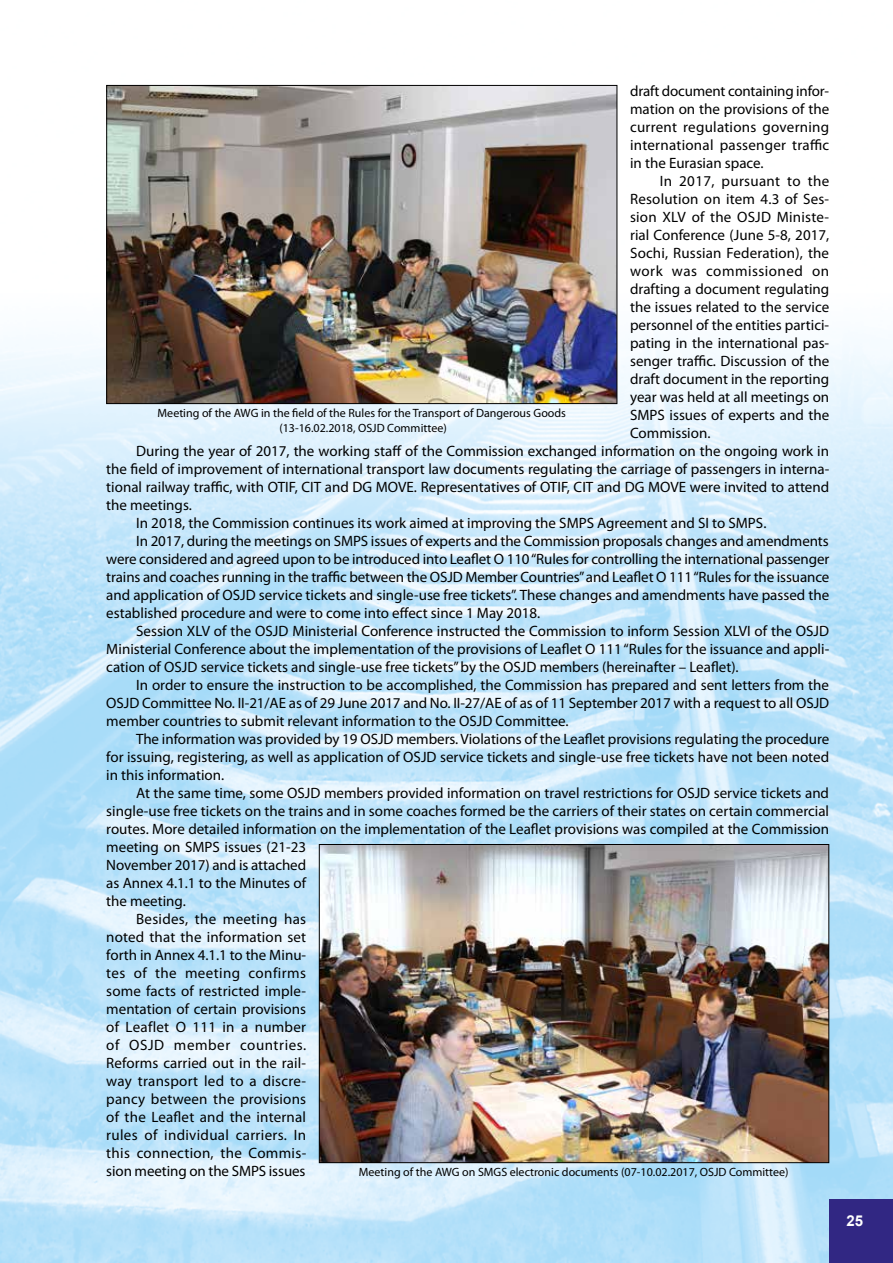
<style>
.page{position:relative;width:893px;height:1263px;background:#fff}
.page>*{position:absolute;margin:0;border:0;box-sizing:border-box;transform-origin:0 0}
.t1{font:15px/18px "Myriad Pro";color:#000;text-align:justify}
.t2{font:15px "Myriad Pro";letter-spacing:.02em;color:#000}
.t3{font:15px "Myriad Pro";letter-spacing:.035em;color:#000}
.t4{font:15px "Myriad Pro";letter-spacing:.03em;color:#000}
.t5{font:700 15px "Arial";color:#fff}
.t6{font:12px/14.4px "Myriad Pro";color:#000;text-align:center}
</style>
<div class="page">
<img style="left:0;top:84px;width:893px;height:1179px">
<div style="left:829px;top:1199px;width:64px;height:64px;background:#312783"></div>
<img style="left:108px;top:87px;width:507px;height:315px">
<div style="left:106px;top:85px;width:511px;height:319px;border:1px solid #000"></div>
<img style="left:321px;top:846px;width:506px;height:315px">
<div style="left:319px;top:844px;width:510px;height:319px;border:1px solid #000"></div>
<p class="t1" style="left:630px;top:82px;width:201px">draft document containing infor&shy;mation on the provisions of the current regulations governing international passenger traffic in the Eurasian space.</p>
<p class="t2" style="left:660px;top:172px;width:171px">In 2017, pursuant to the</p>
<p class="t1" style="left:630px;top:190px;width:201px">Resolution on item 4.3 of Ses-</p>
<p class="t1" style="left:630px;top:208px;width:201px">sion XLV of the OSJD Ministe-</p>
<p class="t1" style="left:630px;top:226px;width:201px">rial Conference (June 5-8, 2017,</p>
<p class="t1" style="left:630px;top:244px;width:201px">Sochi, Russian Federation), the</p>
<p class="t3" style="left:630px;top:262px;width:201px">work was commissioned on</p>
<p class="t1" style="left:630px;top:280px;width:201px">drafting a document regulating</p>
<p class="t1" style="left:630px;top:298px;width:201px">the issues related to the service</p>
<p class="t1" style="left:630px;top:316px;width:201px">personnel of the entities partici-</p>
<p class="t1" style="left:630px;top:334px;width:201px">pating in the international pas-</p>
<p class="t1" style="left:630px;top:352px;width:201px">senger traffic. Discussion of the</p>
<p class="t1" style="left:630px;top:370px;width:201px">draft document in the reporting</p>
<p class="t1" style="left:630px;top:388px;width:201px">year was held at all meetings on</p>
<p class="t1" style="left:630px;top:406px;width:201px">SMPS issues of experts and the</p>
<p class="t1" style="left:630px;top:424px;width:82px">Commission.</p>
<p class="t1" style="left:136px;top:442px;width:694px">During the year of 2017, the working staff of the Commission exchanged information on the ongoing work in</p>
<p class="t1" style="left:106px;top:460px;width:724px">the field of improvement of international transport law documents regulating the carriage of passengers in interna-</p>
<p class="t1" style="left:106px;top:478px;width:724px">tional railway traffic, with OTIF, CIT and DG MOVE. Representatives of OTIF, CIT and DG MOVE were invited to attend</p>
<p class="t1" style="left:106px;top:496px;width:87px">the meetings.</p>
<p class="t1" style="left:136px;top:514px;width:632px">In 2018, the Commission continues its work aimed at improving the SMPS Agreement and SI to SMPS.</p>
<p class="t1" style="left:136px;top:532px;width:694px">In 2017, during the meetings on SMPS issues of experts and the Commission proposals changes and amendments</p>
<p class="t1" style="left:106px;top:550px;width:725px">were considered and agreed upon to be introduced into Leaflet O 110 “Rules for controlling the international passenger</p>
<p class="t1" style="left:106px;top:568px;width:725px">trains and coaches running in the traffic between the OSJD Member Countries” and Leaflet O 111 “Rules for the issuance</p>
<p class="t1" style="left:106px;top:586px;width:724px">and application of OSJD service tickets and single-use free tickets”. These changes and amendments have passed the</p>
<p class="t1" style="left:106px;top:604px;width:435px">established procedure and were to come into effect since 1 May 2018.</p>
<p class="t1" style="left:136px;top:622px;width:695px">Session XLV of the OSJD Ministerial Conference instructed the Commission to inform Session XLVI of the OSJD</p>
<p class="t1" style="left:106px;top:640px;width:724px">Ministerial Conference about the implementation of the provisions of Leaflet O 111 “Rules for the issuance and appli-</p>
<p class="t1" style="left:106px;top:658px;width:634px">cation of OSJD service tickets and single-use free tickets” by the OSJD members (hereinafter – Leaflet).</p>
<p class="t1" style="left:136px;top:676px;width:694px">In order to ensure the instruction to be accomplished, the Commission has prepared and sent letters from the</p>
<p class="t1" style="left:106px;top:694px;width:724px">OSJD Committee No. II-21/AE as of 29 June 2017 and No. II-27/AE of as of 11 September 2017 with a request to all OSJD</p>
<p class="t1" style="left:106px;top:712px;width:464px">member countries to submit relevant information to the OSJD Committee.</p>
<p class="t1" style="left:136px;top:730px;width:695px">The information was provided by 19 OSJD members. Violations of the Leaflet provisions regulating the procedure</p>
<p class="t1" style="left:106px;top:748px;width:724px">for issuing, registering, as well as application of OSJD service tickets and single-use free tickets have not been noted</p>
<p class="t1" style="left:106px;top:766px;width:119px">in this information.</p>
<p class="t1" style="left:136px;top:784px;width:694px">At the same time, some OSJD members provided information on travel restrictions for OSJD service tickets and</p>
<p class="t1" style="left:106px;top:802px;width:724px">single-use free tickets on the trains and in some coaches formed be the carriers of their states on certain commercial</p>
<p class="t1" style="left:106px;top:820px;width:724px">routes. More detailed information on the implementation of the Leaflet provisions was compiled at the Commission</p>
<p class="t1" style="left:106px;top:838px;width:201px">meeting on SMPS issues (21-23</p>
<p class="t1" style="left:106px;top:856px;width:201px">November 2017) and is attached</p>
<p class="t1" style="left:106px;top:874px;width:201px">as Annex 4.1.1 to the Minutes of</p>
<p class="t1" style="left:106px;top:892px;width:81px">the meeting.</p>
<p class="t2" style="left:136px;top:910px;width:172px">Besides, the meeting has</p>
<p class="t1" style="left:106px;top:928px;width:201px">noted that the information set</p>
<p class="t1" style="left:106px;top:946px;width:201px">forth in Annex 4.1.1 to the Minu-</p>
<p class="t4" style="left:106px;top:964px;width:201px">tes of the meeting confirms</p>
<p class="t1" style="left:106px;top:982px;width:201px">some facts of restricted imple-</p>
<p class="t1" style="left:106px;top:1000px;width:201px">mentation of certain provisions</p>
<p class="t2" style="left:106px;top:1018px;width:201px">of Leaflet O 111 in a number</p>
<p class="t3" style="left:106px;top:1036px;width:201px">of OSJD member countries.</p>
<p class="t1" style="left:106px;top:1054px;width:201px">Reforms carried out in the rail-</p>
<p class="t1" style="left:106px;top:1072px;width:201px">way transport led to a discre-</p>
<p class="t1" style="left:106px;top:1090px;width:201px">pancy between the provisions</p>
<p class="t1" style="left:106px;top:1108px;width:201px">of the Leaflet and the internal</p>
<p class="t2" style="left:106px;top:1126px;width:201px">rules of individual carriers. In</p>
<p class="t2" style="left:106px;top:1144px;width:201px">this connection, the Commis-</p>
<p class="t1" style="left:106px;top:1162px;width:201px">sion meeting on the SMPS issues</p>
<p class="t6" style="left:158px;top:406px;width:410px">Meeting of the AWG in the field of the Rules for the Transport of Dangerous Goods (13-16.02.2018, OSJD Committee)</p>
<p class="t6" style="left:359px;top:1165px;width:431px">Meeting of the AWG on SMGS electronic documents (07-10.02.2017, OSJD Committee)</p>
<p class="t5" style="left:847px;top:1210px;width:18px">25</p>
</div>
